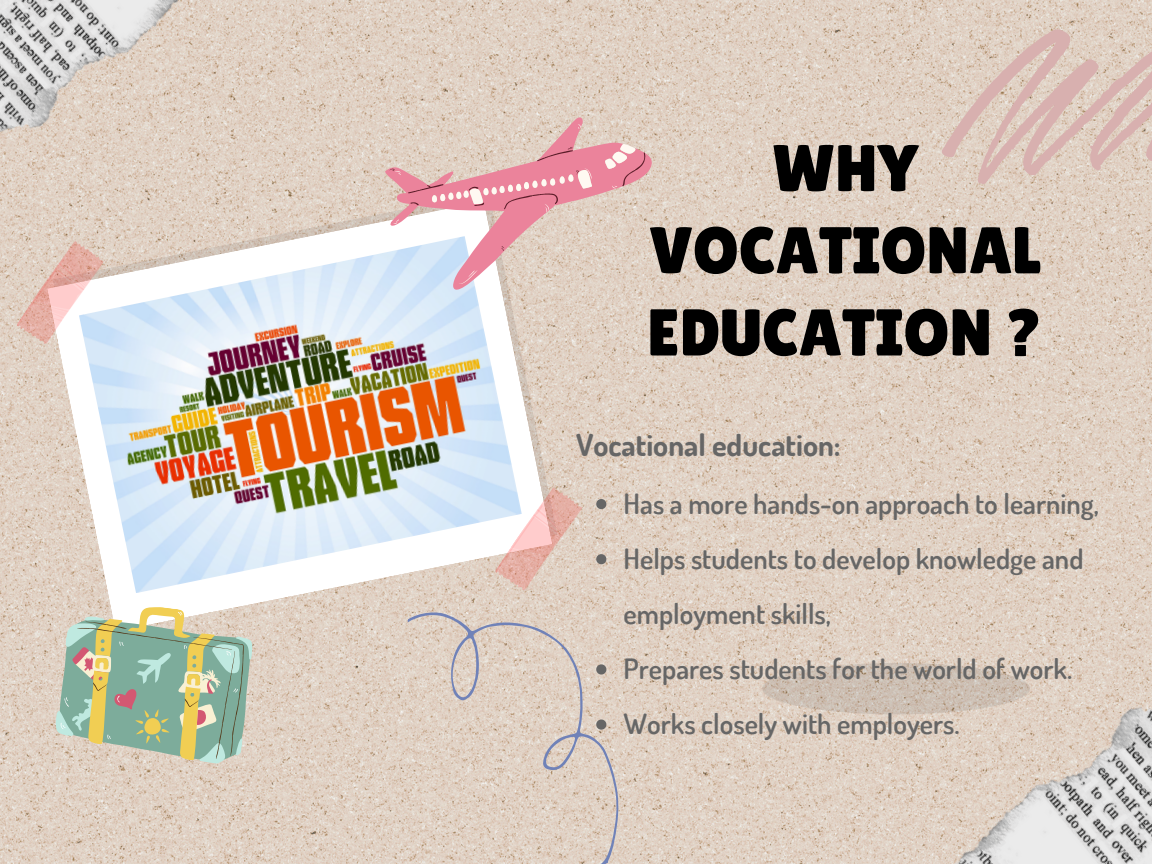
<style>
.page{position:relative;width:1152px;height:864px;background:#fff}
.page>*{position:absolute;margin:0;border:0;box-sizing:border-box;transform-origin:0 0}
.t1{font:66px/82.2px "Lilita One";color:#000;text-align:center}
.t2{font:700 30.3px "Dosis";color:#666}
.t3{font:600 28.05px/55.2px "Dosis";color:#666}
</style>
<div class="page">
<img style="left:0;top:0;width:1152px;height:864px">
<img style="left:0;top:0;width:218px;height:184px">
<svg style="left:47px;top:201px;width:505px;height:430px;background:#e1d4c7"></svg>
<svg style="left:16px;top:239px;width:63px;height:108px;background:#e7c8bf"></svg>
<svg style="left:522px;top:485px;width:62px;height:70px;background:#eac8c0"></svg>
<svg style="left:367px;top:555px;width:329px;height:309px;background:#ddcec1"></svg>
<img style="left:941px;top:651px;width:211px;height:213px">
<svg style="left:942px;top:29px;width:210px;height:155px;background:#dcc5bb"></svg>
<svg style="left:762px;top:663px;width:268px;height:51px;background:#cbbdb0"></svg>
<svg style="left:52px;top:598px;width:205px;height:169px;background:#b7c2a7"></svg>
<img style="left:79px;top:236px;width:443px;height:357px">
<svg style="left:366px;top:61px;width:301px;height:247px;background:#dfd6ce"></svg>
<svg style="left:373px;top:71px;width:282px;height:228px;background:#e0d9d6"></svg>
<svg style="left:389px;top:64px;width:267px;height:216px;background:#e2c3c0"></svg>
<svg style="left:596px;top:499px;width:10px;height:10px"></svg>
<svg style="left:596px;top:554px;width:10px;height:10px"></svg>
<svg style="left:596px;top:664px;width:10px;height:11px"></svg>
<svg style="left:596px;top:720px;width:10px;height:10px"></svg>
<h1 class="t1" style="left:647px;top:127px;width:397px">WHY<br>VOCATIONAL<br>EDUCATION ?</h1>
<p class="t2" style="left:576px;top:425px;width:266px">Vocational education:</p>
<p class="t3" style="left:624px;top:475px;width:477px">Has a more hands-on approach to learning, Helps students to develop knowledge and employment skills,<br>Prepares students for the world of work.<br>Works closely with employers.</p>
</div>
